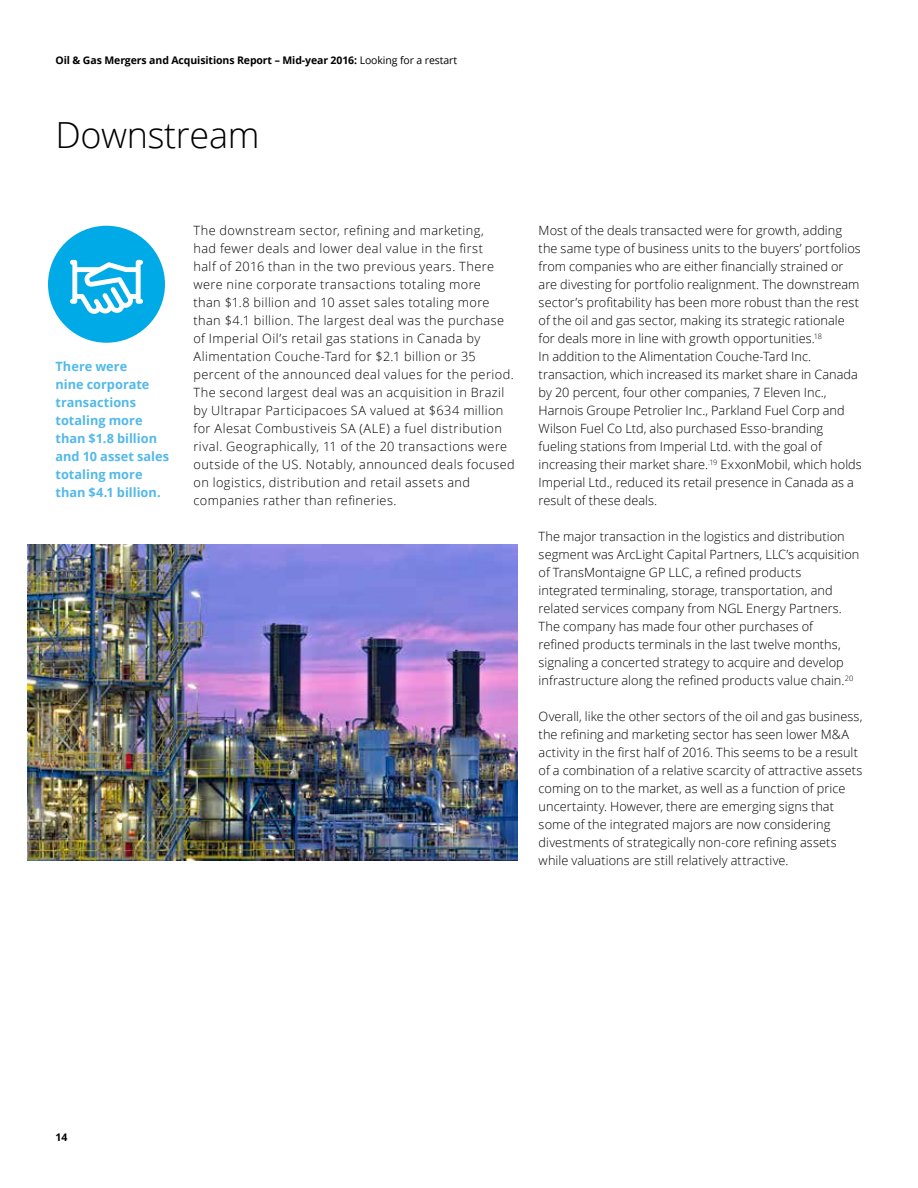
<style>
.page{position:relative;width:918px;height:1188px;background:#fff}
.page>*{position:absolute;margin:0;border:0;box-sizing:border-box;transform-origin:0 0}
.t1{font:300 36px "Open Sans";letter-spacing:-.01em;color:#000}
.t2{font:300 12.75px/18px "Open Sans";letter-spacing:.005em;color:#000}
.t3{font:300 12.75px/18px "Open Sans";letter-spacing:.035em;color:#000}
.t4{font:700 12.75px/18px "Open Sans";color:#52b9e9}
.t5{font:700 10.5px "Open Sans";letter-spacing:-.01em;color:#000}
.s1{font-weight:400}
</style>
<div class="page">
<img style="left:27px;top:544px;width:491px;height:317px">
<svg style="left:48px;top:226px;width:117px;height:117px"></svg>
<p class="t5" style="left:56px;top:53px;width:403px">Oil &amp; Gas Mergers and Acquisitions Report – Mid-year 2016: <span class="s1">Looking for a restart</span></p>
<h1 class="t1" style="left:56px;top:110px;width:206px">Downstream</h1>
<p class="t4" style="left:55px;top:357px;width:115px">There were<br>nine corporate transactions totaling more than $1.8 billion and 10 asset sales totaling more than $4.1 billion.</p>
<p class="t3" style="left:194px;top:221px;width:323px">The downstream sector, refining and marketing,<br>had fewer deals and lower deal value in the first<br>half of 2016 than in the two previous years. There were nine corporate transactions totaling more<br>than $1.8 billion and 10 asset sales totaling more than $4.1 billion. The largest deal was the purchase of Imperial Oil’s retail gas stations in Canada by Alimentation Couche-Tard for $2.1 billion or 35 percent of the announced deal values for the period.<br>The second largest deal was an acquisition in Brazil by Ultrapar Participacoes SA valued at $634 million for Alesat Combustiveis SA (ALE) a fuel distribution rival. Geographically, 11 of the 20 transactions were outside of the US. Notably, announced deals focused on logistics, distribution and retail assets and companies rather than refineries.</p>
<p class="t2" style="left:539px;top:221px;width:325px">Most of the deals transacted were for growth, adding the same type of business units to the buyers’ portfolios from companies who are either financially strained or are divesting for portfolio realignment. The downstream sector’s profitability has been more robust than the rest of the oil and gas sector, making its strategic rationale for deals more in line with growth opportunities.<sup>18<br></sup>In addition to the Alimentation Couche-Tard Inc. transaction, which increased its market share in Canada by 20 percent, four other companies, 7 Eleven Inc., Harnois Groupe Petrolier Inc., Parkland Fuel Corp and Wilson Fuel Co Ltd, also purchased Esso-branding fueling stations from Imperial Ltd. with the goal of increasing their market share.<sup>.19</sup> ExxonMobil, which holds Imperial Ltd., reduced its retail presence in Canada as a result of these deals.</p>
<p class="t2" style="left:539px;top:527px;width:322px">The major transaction in the logistics and distribution segment was ArcLight Capital Partners, LLC’s acquisition of TransMontaigne GP LLC, a refined products integrated terminaling, storage, transportation, and related services company from NGL Energy Partners.<br>The company has made four other purchases of<br>refined products terminals in the last twelve months, signaling a concerted strategy to acquire and develop infrastructure along the refined products value chain.<sup>20</sup></p>
<p class="t2" style="left:539px;top:707px;width:325px">Overall, like the other sectors of the oil and gas business, the refining and marketing sector has seen lower M&amp;A activity in the first half of 2016. This seems to be a result of a combination of a relative scarcity of attractive assets coming on to the market, as well as a function of price uncertainty. However, there are emerging signs that some of the integrated majors are now considering divestments of strategically non-core refining assets while valuations are still relatively attractive.</p>
<p class="t5" style="left:56px;top:1129px;width:13px">14</p>
</div>
